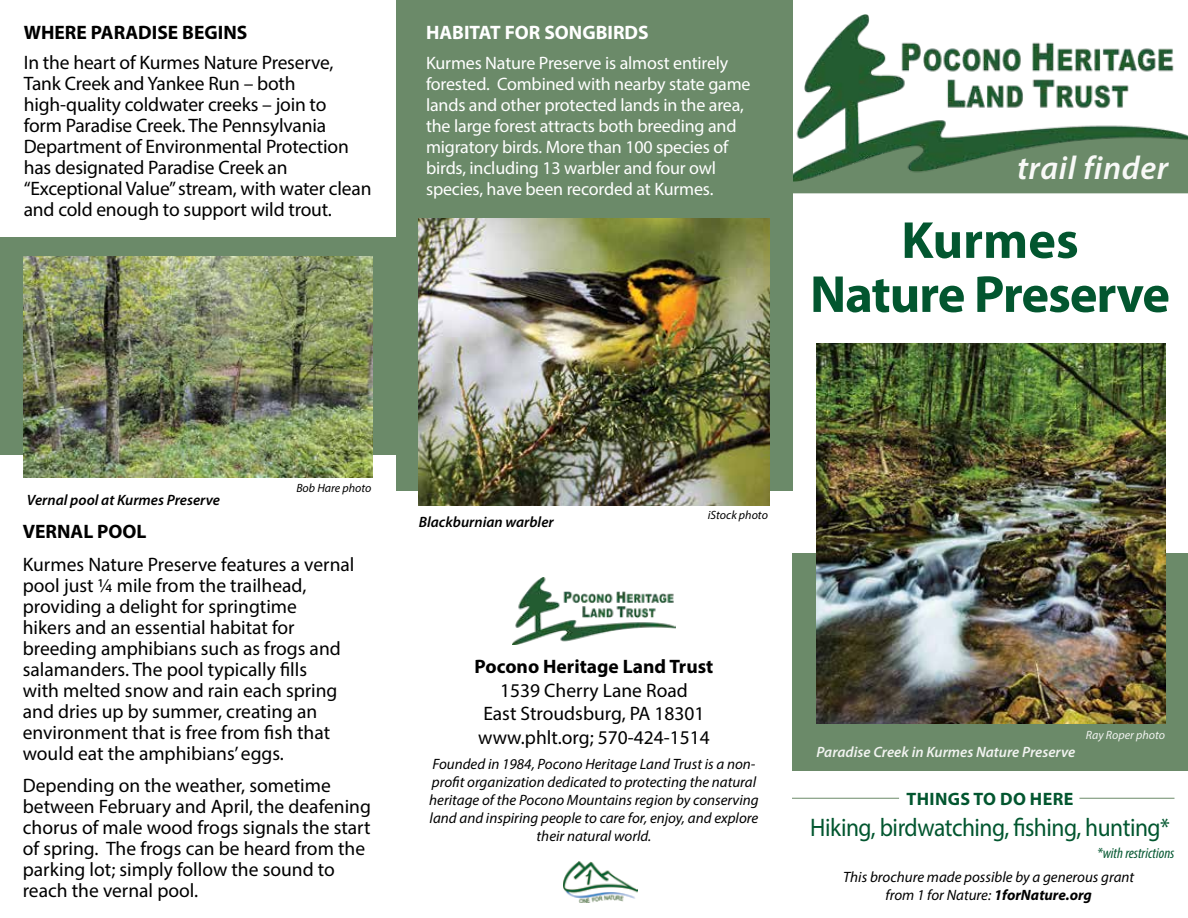
<style>
.page{position:relative;width:1188px;height:918px;background:#fff}
.page>*{position:absolute;margin:0;border:0;box-sizing:border-box;transform-origin:0 0}
.t1{font:700 52.5px/54px "Myriad Pro";letter-spacing:-.02em;color:#02562f;text-align:center}
.t2{font:italic 600 33px "Myriad Pro";letter-spacing:.02em;color:#f8f9f7}
.t3{font:25.5px "Myriad Pro";letter-spacing:-.02em;color:#02562f;scale:.92 1}
.t4{font:19.5px/21px "Myriad Pro";color:#000}
.t5{font:700 19.5px "Myriad Pro";color:#000}
.t6{font:700 19.5px "Myriad Pro";color:#fff}
.t7{font:18px/21px "Myriad Pro";letter-spacing:-.01em;color:#fff}
.t8{font:700 18px "Myriad Pro";letter-spacing:.02em;color:#02562f}
.t9{font:italic 15px/18px "Myriad Pro";color:#000;text-align:center}
.t10{font:italic 600 15px "Myriad Pro";color:#000}
.t11{font:italic 600 15px "Myriad Pro";color:#f1f3f0}
.t12{font:italic condensed 15px "Myriad Pro";color:#02562f}
.t13{font:italic 12px "Myriad Pro";color:#000}
.t14{font:italic 12px "Myriad Pro";color:#f1f3f0}
.s1{font-weight:700}
</style>
<div class="page">
<img style="left:563px;top:861px;width:75px;height:41px">
<div style="left:0;top:237px;width:396px;height:218px;background:#6b8a69"></div>
<div style="left:792px;top:182px;width:396px;height:11px;background:#6b8a69"></div>
<div style="left:792px;top:554px;width:396px;height:217px;background:#6b8a69"></div>
<img style="left:792px;top:14px;width:396px;height:168px">
<img style="left:899px;top:35px;width:275px;height:75px">
<img style="left:817px;top:343px;width:348px;height:381px">
<img style="left:512px;top:577px;width:164px;height:68px">
<div style="left:396px;top:0;width:396px;height:490px;background:#6b8a69"></div>
<img style="left:24px;top:257px;width:348px;height:220px">
<hr style="left:792px;top:798px;width:107px;height:1px;background:#6b8a69">
<hr style="left:1079px;top:798px;width:96px;height:1px;background:#6b8a69">
<img style="left:419px;top:218px;width:351px;height:287px">
<p class="t5" style="left:24px;top:20px;width:225px">WHERE PARADISE BEGINS</p>
<p class="t4" style="left:24px;top:52px;width:349px">In the heart of Kurmes Nature Preserve, Tank Creek and Yankee Run – both high-quality coldwater creeks – join to<br>form Paradise Creek. The Pennsylvania Department of Environmental Protection has designated Paradise Creek an “Exceptional Value” stream, with water clean and cold enough to support wild trout.</p>
<p class="t6" style="left:426px;top:20px;width:224px">HABITAT FOR SONGBIRDS</p>
<p class="t7" style="left:426px;top:52px;width:326px">Kurmes Nature Preserve is almost entirely forested. Combined with nearby state game lands and other protected lands in the area, the large forest attracts both breeding and migratory birds. More than 100 species of birds, including 13 warbler and four owl species, have been recorded at Kurmes.</p>
<h2 class="t2" style="left:1017px;top:147px;width:153px">trail finder</h2>
<h1 class="t1" style="left:810px;top:211px;width:361px">Kurmes<br>Nature Preserve</h1>
<p class="t10" style="left:27px;top:490px;width:195px">Vernal pool at Kurmes Preserve</p>
<p class="t13" style="left:296px;top:480px;width:77px">Bob Hare photo</p>
<p class="t5" style="left:23px;top:519px;width:125px">VERNAL POOL</p>
<p class="t4" style="left:23px;top:554px;width:333px">Kurmes Nature Preserve features a vernal pool just ¼ mile from the trailhead, providing a delight for springtime<br>hikers and an essential habitat for breeding amphibians such as frogs and salamanders. The pool typically fills<br>with melted snow and rain each spring and dries up by summer, creating an environment that is free from fish that would eat the amphibians’ eggs.</p>
<p class="t4" style="left:23px;top:775px;width:350px">Depending on the weather, sometime between February and April, the deafening chorus of male wood frogs signals the start of spring. The frogs can be heard from the parking lot; simply follow the sound to reach the vernal pool.</p>
<p class="t10" style="left:419px;top:512px;width:136px">Blackburnian warbler</p>
<p class="t13" style="left:708px;top:507px;width:62px">iStock photo</p>
<p class="t5" style="left:475px;top:654px;width:240px">Pocono Heritage Land Trust</p>
<p class="t4" style="left:478px;top:678px;width:233px;line-height:23.4px;text-align:center">1539 Cherry Lane Road<br>East Stroudsburg, PA 18301 www.phlt.org; 570-424-1514</p>
<p class="t9" style="left:429px;top:755px;width:331px">Founded in 1984, Pocono Heritage Land Trust is a non&shy;profit organization dedicated to protecting the natural heritage of the Pocono Mountains region by conserving land and inspiring people to care for, enjoy, and explore their natural world.</p>
<p class="t11" style="left:817px;top:742px;width:260px">Paradise Creek in Kurmes Nature Preserve</p>
<p class="t14" style="left:1086px;top:727px;width:81px">Ray Roper photo</p>
<p class="t8" style="left:907px;top:788px;width:168px">THINGS TO DO HERE</p>
<h3 class="t3" style="left:810px;top:812px;width:393px">Hiking, birdwatching, fishing, hunting*</h3>
<p class="t12" style="left:1097px;top:844px;width:79px">*with restrictions</p>
<p class="t9" style="left:843px;top:868px;width:292px">This brochure made possible by a generous grant from 1 for Nature: <span class="s1">1forNature.org</span></p>
</div>
